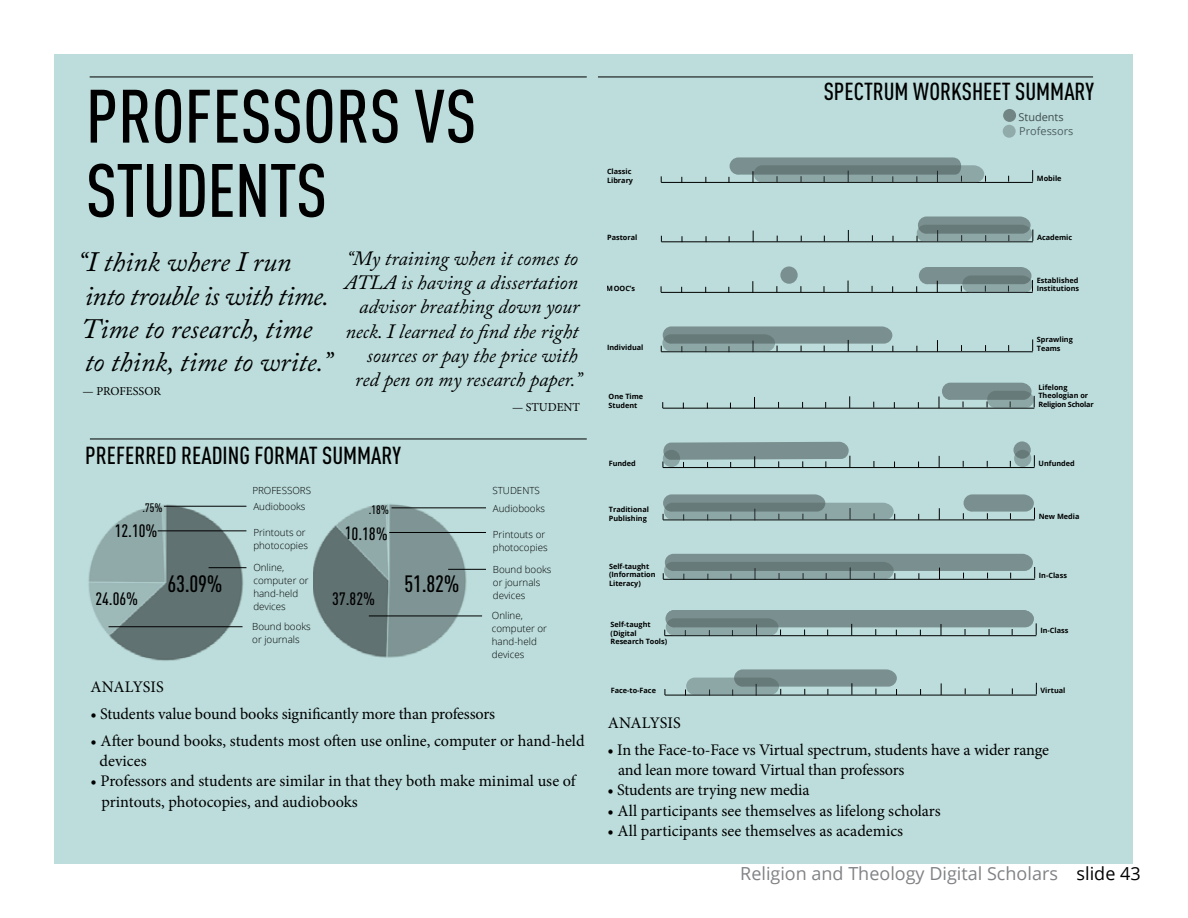
<style>
.page{position:relative;width:1188px;height:918px;background:#fff}
.page>*{position:absolute;margin:0;border:0;box-sizing:border-box;transform-origin:0 0}
.t1{font:500 74.25px/74.2px "DIN Cond";color:#000}
.t2{font:italic 28.05px/33.3px "Adobe Caslon Pro";color:#000}
.t3{font:500 24.3px "DIN Cond";color:#000}
.t4{font:500 23.4px "DIN Cond";letter-spacing:-.01em;color:#000}
.t5{font:italic 20.25px/24.3px "Adobe Caslon Pro";color:#000;text-align:right}
.t6{font:18px "Open Sans";color:#808285}
.t7{font:500 17.7px "DIN Cond";color:#000}
.t8{font:16.2px/20.2px "Minion Pro";letter-spacing:-.005em;color:#000}
.t9{font:12.15px "Minion Pro";color:#000}
.t10{font:500 12.15px "DIN Cond";color:#000}
.t11{font:10.95px "Open Sans";color:#6d6e71}
.t12{font:10.95px "Open Sans";color:#58595b}
.t13{font:300 9.75px/13px "Open Sans";color:#000}
.t14{font:700 7.35px/8.7px "Open Sans";color:#000}
.s1{color:#000}
</style>
<div class="page">
<div style="left:54px;top:54px;width:1079px;height:810px;background:#bcdddc"></div>
<hr style="left:90px;top:77px;width:1003px;height:1px;background:#000">
<hr style="left:90px;top:439px;width:501px;height:1px;background:#000">
<div style="left:587px;top:54px;width:11px;height:445px;background:#bcdddc"></div>
<hr style="left:661px;top:292px;width:372px;height:1px;background:#000">
<svg style="left:752px;top:281px;width:1px;height:12px"></svg>
<hr style="left:661px;top:351px;width:372px;height:1px;background:#000">
<svg style="left:937px;top:340px;width:1px;height:12px"></svg>
<svg style="left:1032px;top:339px;width:1px;height:12px"></svg>
<hr style="left:663px;top:408px;width:371px;height:1px;background:#000">
<svg style="left:754px;top:397px;width:1px;height:12px"></svg>
<svg style="left:849px;top:396px;width:1px;height:12px"></svg>
<hr style="left:663px;top:467px;width:372px;height:1px;background:#000">
<svg style="left:1034px;top:455px;width:1px;height:12px"></svg>
<hr style="left:663px;top:520px;width:372px;height:1px;background:#000">
<svg style="left:939px;top:508px;width:1px;height:12px"></svg>
<hr style="left:663px;top:579px;width:372px;height:1px;background:#000">
<svg style="left:1034px;top:567px;width:1px;height:12px"></svg>
<hr style="left:665px;top:635px;width:371px;height:1px;background:#000">
<svg style="left:1036px;top:623px;width:1px;height:12px"></svg>
<hr style="left:665px;top:695px;width:372px;height:1px;background:#000">
<svg style="left:941px;top:683px;width:1px;height:12px"></svg>
<hr style="left:661px;top:182px;width:372px;height:1px;background:#000">
<svg style="left:1032px;top:170px;width:1px;height:12px"></svg>
<hr style="left:661px;top:241px;width:372px;height:1px;background:#000">
<svg style="left:848px;top:230px;width:1px;height:12px"></svg>
<svg style="left:780px;top:266px;width:18px;height:18px"></svg>
<svg style="left:1013px;top:441px;width:18px;height:18px"></svg>
<svg style="left:663px;top:442px;width:188px;height:26px"></svg>
<svg style="left:963px;top:494px;width:72px;height:25px"></svg>
<svg style="left:917px;top:216px;width:116px;height:26px;background:#798f8f"></svg>
<svg style="left:916px;top:267px;width:117px;height:26px;background:#7e9494"></svg>
<svg style="left:663px;top:554px;width:370px;height:26px;background:#7b9191"></svg>
<svg style="left:939px;top:383px;width:96px;height:25px"></svg>
<svg style="left:664px;top:610px;width:370px;height:26px"></svg>
<svg style="left:661px;top:326px;width:233px;height:26px;background:#819897"></svg>
<svg style="left:685px;top:669px;width:212px;height:26px"></svg>
<svg style="left:729px;top:157px;width:257px;height:26px;background:#7a9090"></svg>
<svg style="left:663px;top:450px;width:17px;height:17px"></svg>
<svg style="left:1014px;top:450px;width:17px;height:17px"></svg>
<svg style="left:663px;top:494px;width:232px;height:26px;background:#829999"></svg>
<div style="left:1003px;top:125px;width:13px;height:13px;background:#91abab;border-radius:50%"></div>
<svg style="left:1003px;top:109px;width:13px;height:13px"></svg>
<img style="left:88px;top:504px;width:159px;height:157px">
<hr style="left:448px;top:569px;width:38px;height:1px;background:#000">
<hr style="left:389px;top:532px;width:97px;height:1px;background:#000">
<img style="left:314px;top:504px;width:160px;height:154px">
<hr style="left:369px;top:616px;width:113px;height:1px;background:#000">
<hr style="left:392px;top:508px;width:94px;height:1px;background:#000">
<hr style="left:209px;top:567px;width:37px;height:1px;background:#000">
<hr style="left:158px;top:531px;width:88px;height:1px;background:#000">
<hr style="left:109px;top:626px;width:134px;height:1px;background:#000">
<hr style="left:164px;top:506px;width:82px;height:1px;background:#000">
<h1 class="t1" style="left:86px;top:78px;width:392px">PROFESSORS VS<br>STUDENTS</h1>
<h2 class="t2" style="left:78px;top:245px;width:256px">“I think where I run into trouble is with time.<br>Time to research, time to think, time to write.”</h2>
<p class="t9" style="left:83px;top:383px;width:80px">— PROFESSOR</p>
<p class="t5" style="left:344px;top:246px;width:239px">“My training when it comes to<br>ATLA is having a dissertation advisor breathing down your neck. I learned to find the right sources or pay the price with red pen on my research paper.”</p>
<p class="t9" style="left:512px;top:399px;width:70px">— STUDENT</p>
<h3 class="t3" style="left:85px;top:441px;width:317px">PREFERRED READING FORMAT SUMMARY</h3>
<p class="t13" style="left:252px;top:484px;width:60px">PROFESSORS</p>
<p class="t13" style="left:492px;top:484px;width:49px">STUDENTS</p>
<p class="t10" style="left:143px;top:500px;width:22px">.75%</p>
<p class="t13" style="left:253px;top:500px;width:54px">Audiobooks</p>
<p class="t10" style="left:369px;top:502px;width:22px">.18%</p>
<p class="t13" style="left:493px;top:501px;width:54px">Audiobooks</p>
<p class="t7" style="left:115px;top:520px;width:44px">12.10%</p>
<p class="t13" style="left:253px;top:526px;width:56px">Printouts or photocopies</p>
<p class="t7" style="left:345px;top:523px;width:44px;rotate:1deg">10.18%</p>
<p class="t13" style="left:493px;top:527px;width:56px">Printouts or photocopies</p>
<p class="t7" style="left:95px;top:588px;width:44px">24.06%</p>
<h3 class="t4" style="left:167px;top:570px;width:57px">63.09%</h3>
<p class="t13" style="left:253px;top:561px;width:57px">Online, computer or hand-held devices</p>
<p class="t13" style="left:252px;top:620px;width:60px">Bound books or journals</p>
<p class="t7" style="left:332px;top:588px;width:44px">37.82%</p>
<h3 class="t4" style="left:404px;top:570px;width:57px">51.82%</h3>
<p class="t13" style="left:493px;top:562px;width:60px">Bound books or journals devices</p>
<p class="t13" style="left:492px;top:609px;width:57px">Online, computer or hand-held devices</p>
<p class="t8" style="left:91px;top:677px;width:75px">ANALYSIS</p>
<p class="t8" style="left:91px;top:704px;width:406px">• Students value bound books significantly more than professors</p>
<p class="t8" style="left:100px;top:731px;width:487px;text-indent:-9px">• After bound books, students most often use online, computer or hand-held devices</p>
<p class="t8" style="left:102px;top:771px;width:476px;text-indent:-11px">• Professors and students are similar in that they both make minimal use of printouts, photocopies, and audiobooks</p>
<h3 class="t3" style="left:824px;top:77px;width:272px">SPECTRUM WORKSHEET SUMMARY</h3>
<p class="t12" style="left:1018px;top:110px;width:47px">Students</p>
<p class="t14" style="left:607px;top:167px;width:28px">Classic<br>Library</p>
<p class="t14" style="left:607px;top:233px;width:32px">Pastoral</p>
<p class="t14" style="left:607px;top:284px;width:30px">MOOC’s</p>
<p class="t14" style="left:607px;top:343px;width:38px">Individual</p>
<p class="t14" style="left:609px;top:392px;width:36px">One Time<br>Student</p>
<p class="t14" style="left:609px;top:459px;width:29px">Funded</p>
<p class="t14" style="left:609px;top:505px;width:42px">Traditional<br>Publishing</p>
<p class="t14" style="left:609px;top:561px;width:48px">Self-taught (Information<br>Literacy)</p>
<p class="t14" style="left:611px;top:620px;width:58px">Self-taught (Digital<br>Research Tools)</p>
<p class="t14" style="left:611px;top:686px;width:47px">Face-to-Face</p>
<p class="t11" style="left:1019px;top:124px;width:56px">Professors</p>
<p class="t14" style="left:1037px;top:173px;width:26px">Mobile</p>
<p class="t14" style="left:1037px;top:233px;width:37px">Academic</p>
<p class="t14" style="left:1037px;top:275px;width:44px">Established<br>Institutions</p>
<p class="t14" style="left:1037px;top:335px;width:37px">Sprawling<br>Teams</p>
<p class="t14" style="left:1038px;top:382px;width:57px">Lifelong<br>Theologian or<br>Religion Scholar</p>
<p class="t14" style="left:1039px;top:459px;width:38px">Unfunded</p>
<p class="t14" style="left:1039px;top:512px;width:42px">New Media</p>
<p class="t14" style="left:1039px;top:571px;width:30px">In-Class</p>
<p class="t14" style="left:1040px;top:626px;width:30px">In-Class</p>
<p class="t14" style="left:1041px;top:686px;width:26px">Virtual</p>
<p class="t8" style="left:608px;top:713px;width:75px">ANALYSIS</p>
<p class="t8" style="left:618px;top:740px;width:432px;text-indent:-11px">• In the Face-to-Face vs Virtual spectrum, students have a wider range and lean more toward Virtual than professors</p>
<p class="t8" style="left:608px;top:780px;width:203px">• Students are trying new media</p>
<p class="t8" style="left:608px;top:800px;width:335px">• All participants see themselves as lifelong scholars</p>
<p class="t8" style="left:608px;top:821px;width:297px">• All participants see themselves as academics</p>
<p class="t6" style="left:740px;top:862px;width:402px">Religion and Theology Digital Scholars <span class="s1">slide 43</span></p>
</div>
